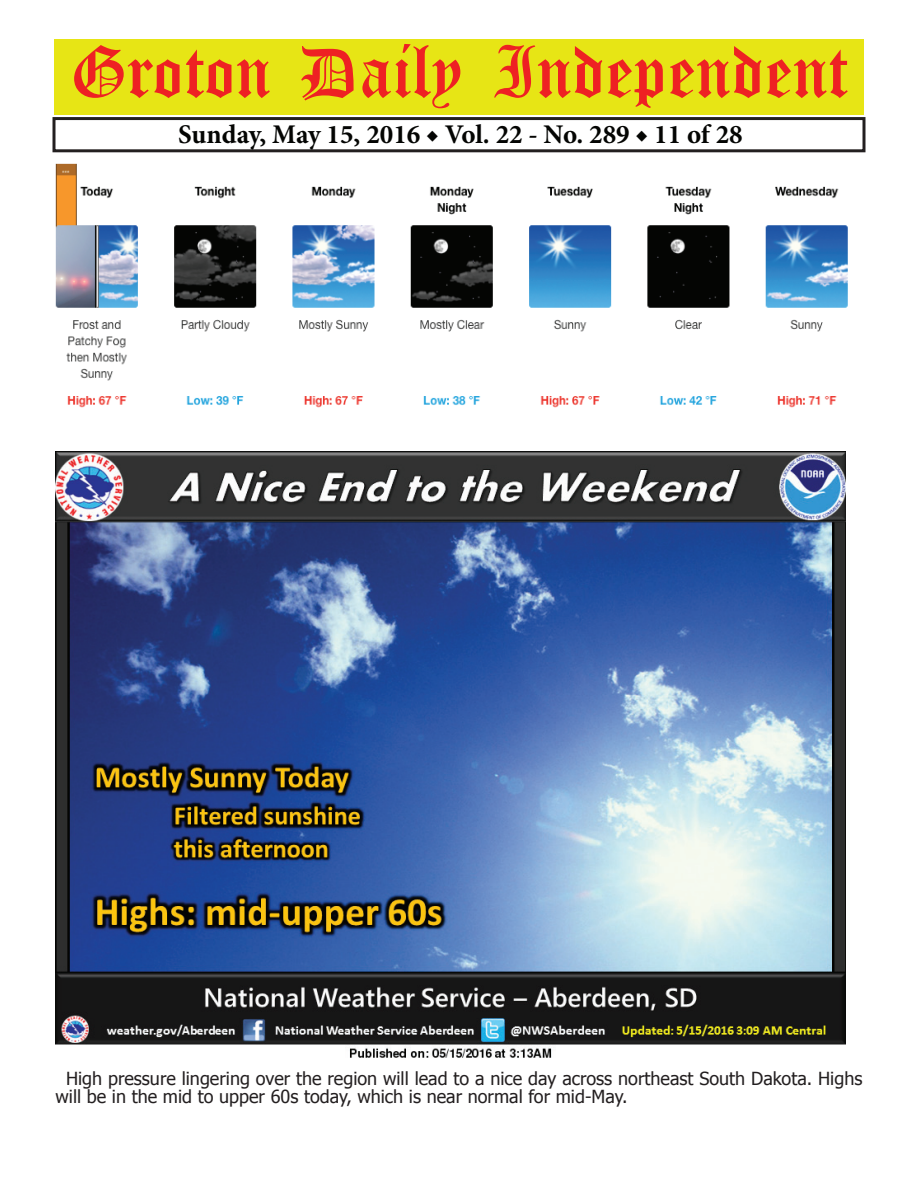
<style>
.page{position:relative;width:918px;height:1188px;background:#fff}
.page>*{position:absolute;margin:0;border:0;box-sizing:border-box;transform-origin:0 0}
.t1{font:54px "Old English Five";color:#ee2123}
.t2{font:700 27px "Minion Pro";color:#040503}
.t3{font:18px/18px "Tahoma";color:#231f20}
</style>
<div class="page">
<div style="left:52px;top:117px;width:814px;height:35px;border:3px solid #231f20"></div>
<div style="left:54px;top:40px;width:810px;height:75px;background:#e7e515"></div>
<img style="left:56px;top:451px;width:790px;height:607px">
<img style="left:55px;top:163px;width:793px;height:245px">
<h1 class="t1" style="left:70px;top:47px;width:779px">Groton Daily Independent</h1>
<h2 class="t2" style="left:178px;top:116px;width:566px">Sunday, May 15, 2016 ◆ Vol. 22 - No. 289 ◆ 11 of 28</h2>
<p class="t3" style="left:56px;top:1069px;width:808px;text-indent:10px">High pressure lingering over the region will lead to a nice day across northeast South Dakota. Highs will be in the mid to upper 60s today, which is near normal for mid-May.</p>
</div>
